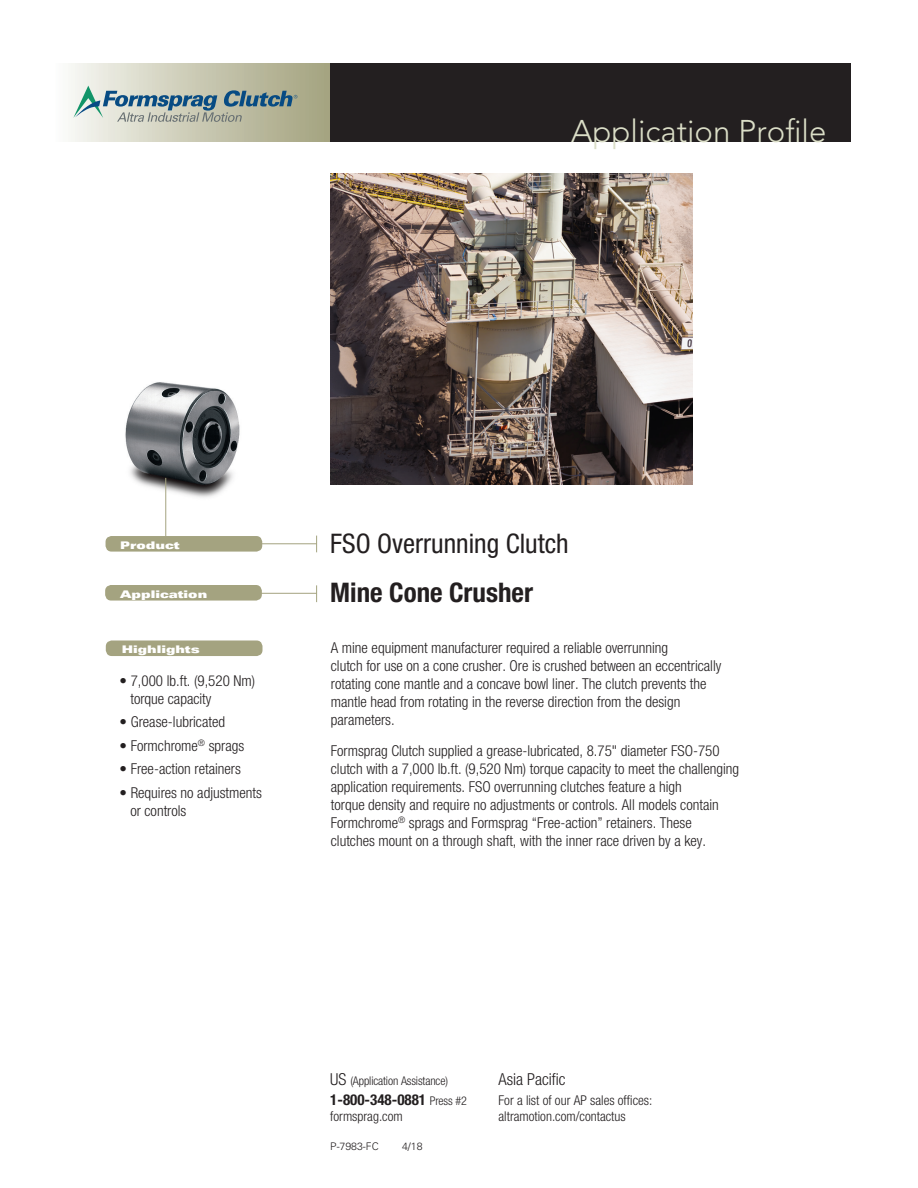
<style>
.page{position:relative;width:918px;height:1188px;background:#fff}
.page>*{position:absolute;margin:0;border:0;box-sizing:border-box;transform-origin:0 0}
.t1{font:300 31.2px "Avenir LT Std";color:#dbdec7}
.t2{font:condensed 27px "Helvetica Neue LT Std";color:#231f20}
.t3{font:700 condensed 27px "Helvetica Neue LT Std";color:#231f20}
.t4{font:300 condensed 16.5px "Helvetica Neue LT Std";color:#231f20}
.t5{font:300 condensed 15px/18px "Helvetica Neue LT Std";color:#231f20}
.t6{font:700 condensed 15px "Helvetica Neue LT Std";color:#231f20}
.t7{font:300 condensed 13.5px/16.5px "Helvetica Neue LT Std";color:#231f20}
.t8{font:300 condensed 12px "Helvetica Neue LT Std";letter-spacing:-.01em;color:#231f20}
.t9{font:10.5px "Univers LT Std X Black Ex";color:#fff}
.t10{font:300 10.5px "Univers LT Std";color:#231f20}
.s1{font-size:16.5px}
.s2{font-weight:300;font-size:12px}
</style>
<div class="page">
<img style="left:125px;top:382px;width:115px;height:120px">
<div style="left:105px;top:585px;width:157px;height:16px;background:#a4a380;border-radius:6px"></div>
<div style="left:106px;top:536px;width:156px;height:16px;background:#a4a380;border-radius:6px"></div>
<div style="left:54px;top:63px;width:276px;height:79px;background:linear-gradient(to right,#fafaf7,#a2a17c)"></div>
<div style="left:330px;top:63px;width:520px;height:79px;background:#231f20"></div>
<hr style="left:239px;top:543px;width:78px;height:1px;background:#a4a380">
<svg style="left:316px;top:536px;width:1px;height:16px"></svg>
<svg style="left:316px;top:585px;width:1px;height:17px"></svg>
<hr style="left:239px;top:593px;width:78px;height:1px;background:#a4a380">
<img style="left:331px;top:174px;width:362px;height:310px">
<div style="left:106px;top:640px;width:157px;height:16px;background:#a4a380;border-radius:6px"></div>
<hr style="left:165px;top:478px;width:1px;height:58px;background:#a4a380">
<svg style="left:73px;top:86px;width:224px;height:36px;background:#a1b0ab"></svg>
<h1 class="t1" style="left:571px;top:113px;width:257px">Application Profile</h1>
<p class="t9" style="left:120px;top:539px;width:61px">Product</p>
<p class="t9" style="left:120px;top:588px;width:89px">Application</p>
<p class="t9" style="left:122px;top:643px;width:80px">Highlights</p>
<p class="t5" style="left:130px;top:672px;width:126px;text-indent:-11px">• 7,000 lb.ft. (9,520 Nm) torque capacity</p>
<p class="t5" style="left:120px;top:713px;width:107px">• Grease-lubricated</p>
<p class="t5" style="left:120px;top:736px;width:126px">• Formchrome<sup>®</sup> sprags</p>
<p class="t5" style="left:120px;top:760px;width:123px">• Free-action retainers</p>
<p class="t5" style="left:130px;top:783px;width:133px;text-indent:-11px">• Requires no adjustments or controls</p>
<h2 class="t2" style="left:330px;top:528px;width:240px">FSO Overrunning Clutch</h2>
<h2 class="t3" style="left:330px;top:576px;width:204px">Mine Cone Crusher</h2>
<p class="t5" style="left:331px;top:638px;width:392px">A mine equipment manufacturer required a reliable overrunning<br>clutch for use on a cone crusher. Ore is crushed between an eccentrically rotating cone mantle and a concave bowl liner. The clutch prevents the mantle head from rotating in the reverse direction from the design parameters.</p>
<p class="t5" style="left:331px;top:742px;width:410px">Formsprag Clutch supplied a grease-lubricated, 8.75" diameter FSO-750 clutch with a 7,000 lb.ft. (9,520 Nm) torque capacity to meet the challenging application requirements. FSO overrunning clutches feature a high<br>torque density and require no adjustments or controls. All models contain Formchrome<sup>®</sup> sprags and Formsprag “Free-action” retainers. These clutches mount on a through shaft, with the inner race driven by a key.</p>
<p class="t8" style="left:330px;top:1074px;width:119px"><span class="s1">US</span> (Application Assistance)</p>
<p class="t6" style="left:330px;top:1090px;width:138px">1-800-348-0881 <span class="s2">Press #2</span></p>
<p class="t7" style="left:330px;top:1108px;width:74px">formsprag.com</p>
<p class="t10" style="left:330px;top:1140px;width:50px">P-7983-FC</p>
<p class="t10" style="left:402px;top:1140px;width:22px">4/18</p>
<p class="t4" style="left:499px;top:1070px;width:69px">Asia Pacific</p>
<p class="t7" style="left:499px;top:1091px;width:155px">For a list of our AP sales offices: altramotion.com/contactus</p>
</div>
